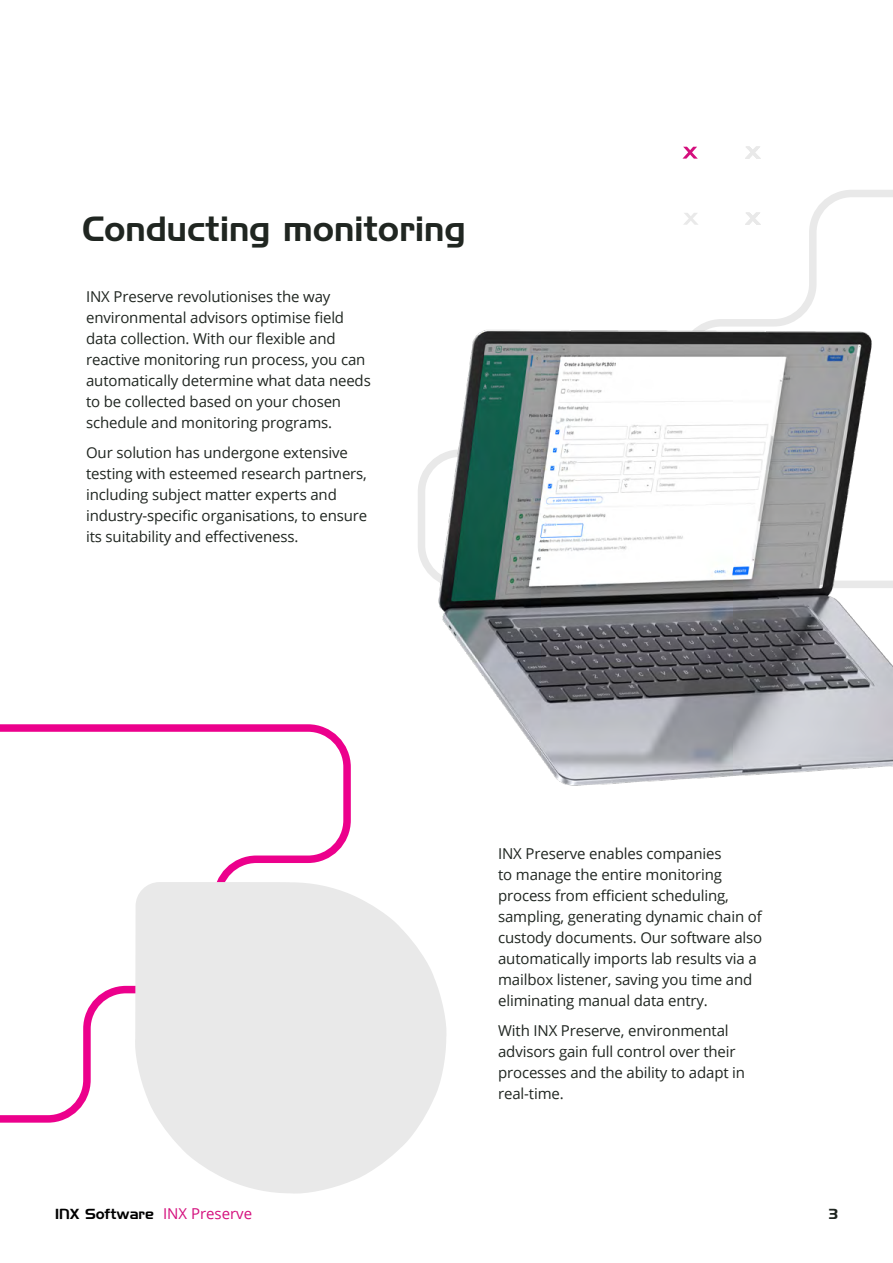
<style>
.page{position:relative;width:893px;height:1263px;background:#fff}
.page>*{position:absolute;margin:0;border:0;box-sizing:border-box;transform-origin:0 0}
.t1{font:36px "INX Bold";color:#202621}
.t2{font:15px/21px "Open Sans";letter-spacing:-.01em;color:#202621}
.t3{font:15px "INX Bold";color:#000}
.t4{font:15px "INX Bold";color:#202621}
.s1{font-family:"Open Sans";color:#d40f7d}
</style>
<div class="page">
<svg style="left:746px;top:190px;width:147px;height:90px"></svg>
<img style="left:418px;top:280px;width:475px;height:506px">
<svg style="left:683px;top:213px;width:15px;height:12px"></svg>
<svg style="left:682px;top:147px;width:16px;height:12px"></svg>
<svg style="left:745px;top:147px;width:16px;height:12px"></svg>
<svg style="left:745px;top:213px;width:16px;height:12px"></svg>
<svg style="left:0;top:724px;width:351px;height:399px"></svg>
<svg style="left:134px;top:882px;width:313px;height:312px;fill:#e9e9e9"></svg>
<h1 class="t1" style="left:82px;top:207px;width:385px">Conducting monitoring</h1>
<p class="t2" style="left:86px;top:286px;width:286px">INX Preserve revolutionises the way environmental advisors optimise field data collection. With our flexible and reactive monitoring run process, you can automatically determine what data needs to be collected based on your chosen schedule and monitoring programs.</p>
<p class="t2" style="left:86px;top:441px;width:283px">Our solution has undergone extensive testing with esteemed research partners, including subject matter experts and industry-specific organisations, to ensure its suitability and effectiveness.</p>
<p class="t2" style="left:498px;top:843px;width:266px">INX Preserve enables companies<br>to manage the entire monitoring process from efficient scheduling, sampling, generating dynamic chain of custody documents. Our software also automatically imports lab results via a mailbox listener, saving you time and eliminating manual data entry.</p>
<p class="t2" style="left:498px;top:1019px;width:248px">With INX Preserve, environmental advisors gain full control over their processes and the ability to adapt in real-time.</p>
<p class="t3" style="left:55px;top:1205px;width:198px">INX Software <span class="s1">INX Preserve</span></p>
<p class="t4" style="left:828px;top:1205px;width:11px">3</p>
</div>
